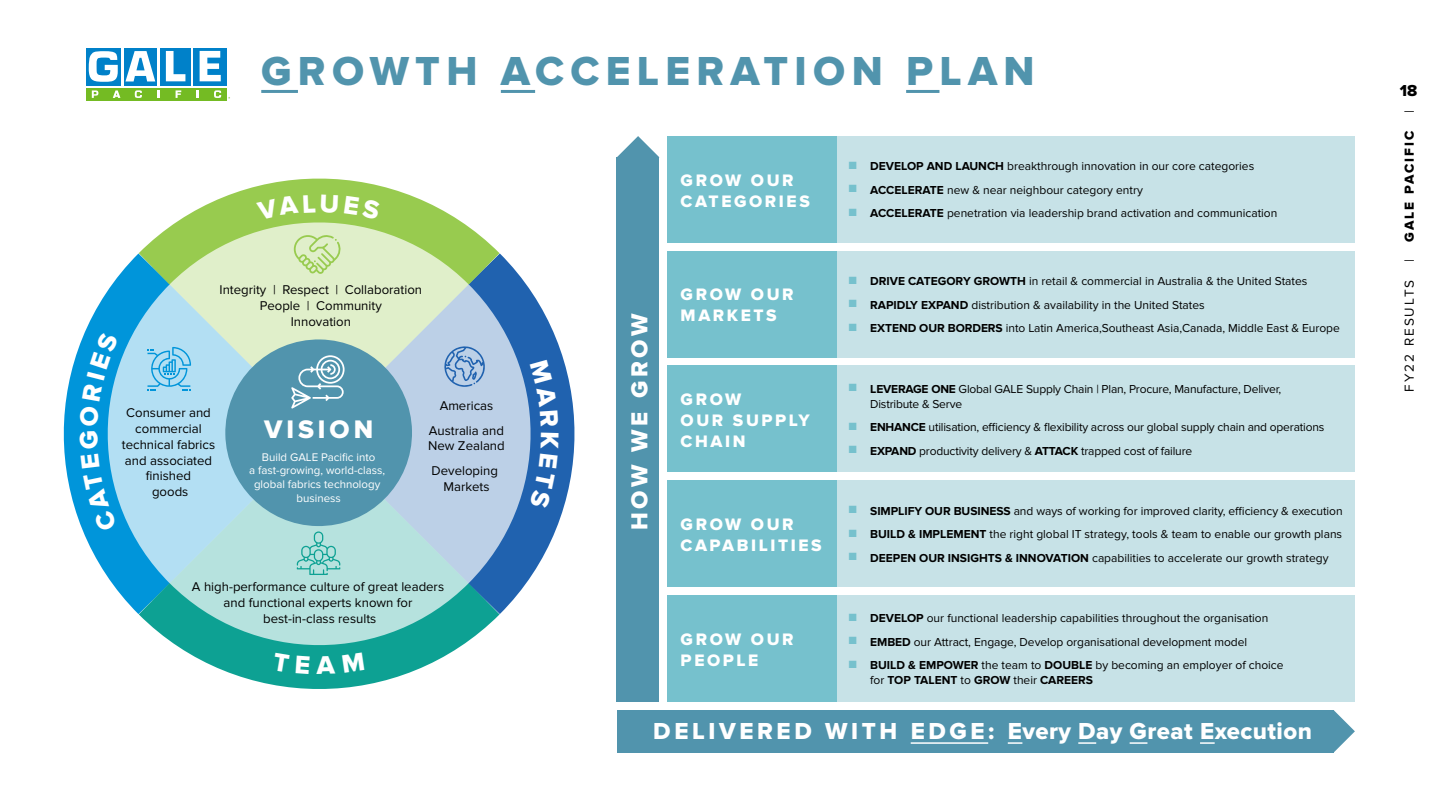
<style>
.page{position:relative;width:1440px;height:810px;background:#fff}
.page>*{position:absolute;margin:0;border:0;box-sizing:border-box;transform-origin:0 0}
.t1{font:42px "Proxima Nova Extrabld";letter-spacing:.15em;color:#5194ad}
.t2{font:26.4px "Proxima Nova Extrabld";letter-spacing:.15em;color:#fff}
.t3{font:24px "Proxima Nova Extrabld";letter-spacing:.02em;color:#fff}
.t4{font:24px "Proxima Nova Extrabld";letter-spacing:.13em;color:#fff}
.t5{font:17.25px/21px "Proxima Nova Extrabld";letter-spacing:.15em;color:#fff}
.t6{font:16.5px "Proxima Nova Extrabld";color:#000}
.t7{font:13.5px "Proxima Nova";letter-spacing:.15em;color:#000}
.t8{font:13.5px "Proxima Nova Extrabld";letter-spacing:.15em;color:#000}
.t9{font:13.2px/15.8px "Proxima Nova";color:#000;text-align:center}
.t10{font:12px/15px "Proxima Nova";color:#000}
.t11{font:11.4px/13.8px "Proxima Nova";color:#fff;text-align:center}
.s1{color:#76c1cd}
.s2{font-weight:700}
</style>
<div class="page">
<svg style="left:216px;top:331px;width:206px;height:103px;background:#cbe2db"></svg>
<svg style="left:64px;top:317px;width:152px;height:234px;background:#a5d9f1"></svg>
<svg style="left:92px;top:537px;width:344px;height:152px"></svg>
<svg style="left:422px;top:317px;width:152px;height:344px"></svg>
<svg style="left:92px;top:179px;width:454px;height:152px"></svg>
<svg style="left:294px;top:235px;width:48px;height:39px;background:#cee6ab"></svg>
<svg style="left:224px;top:339px;width:189px;height:236px;background:#7ab2c0"></svg>
<svg style="left:147px;top:347px;width:44px;height:43px;background:#84cbec"></svg>
<svg style="left:443px;top:346px;width:42px;height:41px;background:#93b3d8"></svg>
<div style="left:668px;top:136px;width:170px;height:106px;background:#76c1cd"></div>
<div style="left:668px;top:251px;width:170px;height:106px;background:#76c1cd"></div>
<div style="left:668px;top:366px;width:170px;height:106px;background:#76c1cd"></div>
<div style="left:668px;top:480px;width:170px;height:107px;background:#76c1cd"></div>
<div style="left:668px;top:595px;width:170px;height:107px;background:#76c1cd"></div>
<div style="left:837px;top:136px;width:517px;height:106px;background:#c7e2e7"></div>
<div style="left:837px;top:251px;width:517px;height:106px;background:#c7e2e7"></div>
<div style="left:837px;top:366px;width:517px;height:106px;background:#c7e2e7"></div>
<div style="left:837px;top:480px;width:517px;height:107px;background:#c7e2e7"></div>
<div style="left:837px;top:595px;width:517px;height:107px;background:#c7e2e7"></div>
<div style="left:617px;top:157px;width:42px;height:545px;background:#5194ad"></div>
<svg style="left:617px;top:136px;width:42px;height:21px"></svg>
<svg style="left:1333px;top:710px;width:21px;height:43px"></svg>
<hr style="left:261px;top:90px;width:37px;height:3px;background:#5194ad">
<hr style="left:501px;top:90px;width:34px;height:3px;background:#5194ad">
<hr style="left:906px;top:90px;width:33px;height:3px;background:#5194ad">
<div style="left:617px;top:710px;width:716px;height:43px;background:#5194ad"></div>
<hr style="left:910px;top:742px;width:78px;height:2px;background:#fff">
<svg style="left:1007px;top:742px;width:15px;height:2px"></svg>
<svg style="left:1078px;top:742px;width:18px;height:2px"></svg>
<svg style="left:1129px;top:742px;width:18px;height:2px"></svg>
<svg style="left:1200px;top:742px;width:14px;height:2px"></svg>
<svg style="left:86px;top:48px;width:141px;height:53px"></svg>
<div style="left:86px;top:88px;width:141px;height:12px;background:#74bb23"></div>
<div style="left:86px;top:48px;width:35px;height:37px;background:#0081c9"></div>
<div style="left:124px;top:48px;width:33px;height:37px;background:#0081c9"></div>
<div style="left:160px;top:48px;width:30px;height:37px;background:#0081c9"></div>
<svg style="left:194px;top:48px;width:33px;height:37px"></svg>
<svg style="left:89px;top:51px;width:29px;height:31px"></svg>
<svg style="left:125px;top:51px;width:30px;height:30px"></svg>
<svg style="left:166px;top:51px;width:19px;height:30px"></svg>
<svg style="left:200px;top:51px;width:21px;height:30px"></svg>
<svg style="left:92px;top:90px;width:6px;height:8px"></svg>
<svg style="left:113px;top:90px;width:7px;height:8px"></svg>
<svg style="left:135px;top:90px;width:7px;height:8px"></svg>
<svg style="left:214px;top:90px;width:7px;height:8px"></svg>
<svg style="left:158px;top:90px;width:2px;height:8px"></svg>
<svg style="left:175px;top:90px;width:6px;height:8px"></svg>
<svg style="left:196px;top:90px;width:3px;height:8px"></svg>
<svg style="left:79px;top:332px;width:40px;height:200px;background:#179edd"></svg>
<svg style="left:272px;top:652px;width:17px;height:20px"></svg>
<svg style="left:296px;top:656px;width:14px;height:18px"></svg>
<svg style="left:316px;top:656px;width:19px;height:18px"></svg>
<svg style="left:342px;top:653px;width:22px;height:20px"></svg>
<div style="left:530px;top:360px;width:28px;height:67px;background:#2062af"></div>
<div style="left:529px;top:433px;width:29px;height:76px;background:#2062af"></div>
<svg style="left:256px;top:195px;width:59px;height:25px"></svg>
<svg style="left:321px;top:194px;width:17px;height:19px"></svg>
<svg style="left:344px;top:196px;width:36px;height:24px"></svg>
<h1 class="t1" style="left:261px;top:47px;width:775px">GROWTH ACCELERATION PLAN</h1>
<p class="t9" style="left:219px;top:282px;width:204px">Integrity | Respect | Collaboration<br>People | Community<br>Innovation</p>
<p class="t9" style="left:122px;top:405px;width:95px">Consumer and commercial technical fabrics and associated finished<br>goods</p>
<p class="t9" style="left:429px;top:394px;width:77px;line-height:24.6px">Americas<br>Australia and</p>
<h2 class="t2" style="left:264px;top:414px;width:111px">VISION</h2>
<p class="t11" style="left:249px;top:450px;width:137px">Build GALE Pacific into<br>a fast-growing, world-class, global fabrics technology business</p>
<p class="t9" style="left:428px;top:434px;width:78px;line-height:24.6px;text-align:left">New Zealand<br>Developing</p>
<p class="t9" style="left:443px;top:479px;width:48px">Markets</p>
<p class="t9" style="left:192px;top:579px;width:254px">A high-performance culture of great leaders and functional experts known for best-in-class results</p>
<h3 class="t4" style="left:625px;top:530px;width:218px;rotate:-90deg">HOW WE GROW</h3>
<h3 class="t5" style="left:680px;top:170px;width:131px">GROW OUR<br>CATEGORIES</h3>
<h3 class="t5" style="left:680px;top:285px;width:114px">GROW OUR<br>MARKETS</h3>
<h3 class="t5" style="left:680px;top:389px;width:131px">GROW<br>OUR SUPPLY<br>CHAIN</h3>
<h3 class="t5" style="left:680px;top:514px;width:142px">GROW OUR<br>CAPABILITIES</h3>
<h3 class="t5" style="left:680px;top:629px;width:114px">GROW OUR<br>PEOPLE</h3>
<p class="t10" style="left:849px;top:159px;width:407px"><span class="s1">■</span> <span class="s2">DEVELOP AND LAUNCH</span> breakthrough innovation in our core categories</p>
<p class="t10" style="left:849px;top:183px;width:295px"><span class="s1">■</span> <span class="s2">ACCELERATE</span> new &amp; near neighbour category entry</p>
<p class="t10" style="left:849px;top:206px;width:430px"><span class="s1">■</span> <span class="s2">ACCELERATE</span> penetration via leadership brand activation and communication</p>
<p class="t10" style="left:849px;top:274px;width:460px"><span class="s1">■</span> <span class="s2">DRIVE CATEGORY GROWTH</span> in retail &amp; commercial in Australia &amp; the United States</p>
<p class="t10" style="left:849px;top:297px;width:357px"><span class="s1">■</span> <span class="s2">RAPIDLY EXPAND</span> distribution &amp; availability in the United States</p>
<p class="t10" style="left:849px;top:321px;width:492px"><span class="s1">■</span> <span class="s2">EXTEND OUR BORDERS</span> into Latin America,Southeast Asia,Canada, Middle East &amp; Europe</p>
<p class="t10" style="left:870px;top:381px;width:412px;text-indent:-21px"><span class="s1">■</span> <span class="s2">LEVERAGE ONE</span> Global GALE Supply Chain | Plan, Procure, Manufacture, Deliver,<br>Distribute &amp; Serve</p>
<p class="t10" style="left:849px;top:420px;width:477px"><span class="s1">■</span> <span class="s2">ENHANCE</span> utilisation, efficiency &amp; flexibility across our global supply chain and operations</p>
<p class="t10" style="left:849px;top:443px;width:345px"><span class="s1">■</span> <span class="s2">EXPAND</span> productivity delivery &amp; <span class="s2">ATTACK</span> trapped cost of failure</p>
<p class="t10" style="left:849px;top:504px;width:495px"><span class="s1">■</span> <span class="s2">SIMPLIFY OUR BUSINESS</span> and ways of working for improved clarity, efficiency &amp; execution</p>
<p class="t10" style="left:849px;top:527px;width:494px"><span class="s1">■</span> <span class="s2">BUILD &amp; IMPLEMENT</span> the right global IT strategy, tools &amp; team to enable our growth plans</p>
<p class="t10" style="left:849px;top:551px;width:481px"><span class="s1">■</span> <span class="s2">DEEPEN OUR INSIGHTS &amp; INNOVATION</span> capabilities to accelerate our growth strategy</p>
<p class="t10" style="left:849px;top:611px;width:421px"><span class="s1">■</span> <span class="s2">DEVELOP</span> our functional leadership capabilities throughout the organisation</p>
<p class="t10" style="left:849px;top:634px;width:399px"><span class="s1">■</span> <span class="s2">EMBED</span> our Attract, Engage, Develop organisational development model</p>
<p class="t10" style="left:870px;top:658px;width:415px;text-indent:-21px"><span class="s1">■</span> <span class="s2">BUILD &amp; EMPOWER</span> the team to <span class="s2">DOUBLE</span> by becoming an employer of choice for <span class="s2">TOP TALENT</span> to <span class="s2">GROW</span> their <span class="s2">CAREERS</span></p>
<h3 class="t3" style="left:653px;top:718px;width:660px">DELIVERED WITH EDGE : Every Day Great Execution</h3>
<h3 class="t6" style="left:1399px;top:81px;width:19px">18</h3>
<p class="t7" style="left:1401px;top:113px;width:4px;rotate:-90deg">|</p>
<p class="t8" style="left:1401px;top:242px;width:112px;rotate:-90deg">GALE PACIFIC</p>
<p class="t7" style="left:1401px;top:262px;width:4px;rotate:-90deg">|</p>
<p class="t7" style="left:1401px;top:392px;width:113px;rotate:-90deg">FY22 RESULTS</p>
</div>
